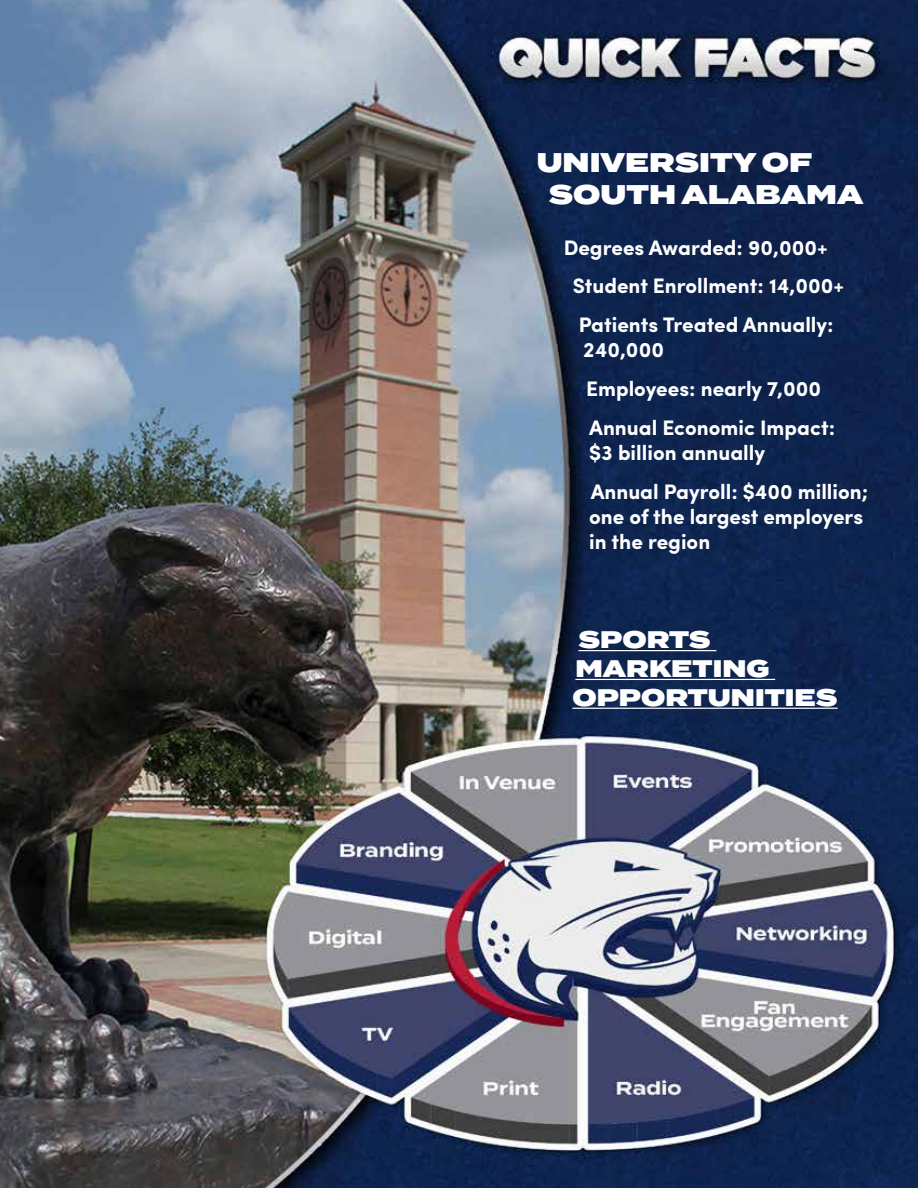
<style>
.page{position:relative;width:918px;height:1188px;background:#fff}
.page>*{position:absolute;margin:0;border:0;box-sizing:border-box;transform-origin:0 0}
.t1{font:900 27px/32.4px "Termina";color:#fff}
.t2{font:900 24px/28.8px "Termina";color:#fff}
.t3{font:700 21px/38.7px "Sofia Pro";color:#fff}
</style>
<div class="page">
<img style="left:1px;top:0;width:917px;height:1188px">
<img style="left:0;top:0;width:1px;height:1188px">
<hr style="left:578px;top:650px;width:138px;height:1px;background:#fff">
<hr style="left:575px;top:679px;width:200px;height:1px;background:#fff">
<hr style="left:572px;top:708px;width:266px;height:1px;background:#fff">
<p class="t1" style="left:549px;top:148px;width:316px;text-indent:-12px">UNIVERSITY OF<br>SOUTH ALABAMA</p>
<p class="t3" style="left:573px;top:227px;width:273px;text-indent:-9px">Degrees Awarded: 90,000+<br>Student Enrollment: 14,000+<br>Patients Treated Annually:</p>
<p class="t3" style="left:583px;top:329px;width:253px">240,000<br>Employees: nearly 7,000<br>Annual Economic Impact:</p>
<p class="t3" style="left:589px;top:432px;width:280px">$3 billion annually<br>Annual Payroll: $400 million;</p>
<p class="t3" style="left:589px;top:503px;width:276px;line-height:25.2px">one of the largest employers in the region</p>
<p class="t2" style="left:572px;top:627px;width:267px">SPORTS<br>MARKETING<br>OPPORTUNITIES</p>
</div>
